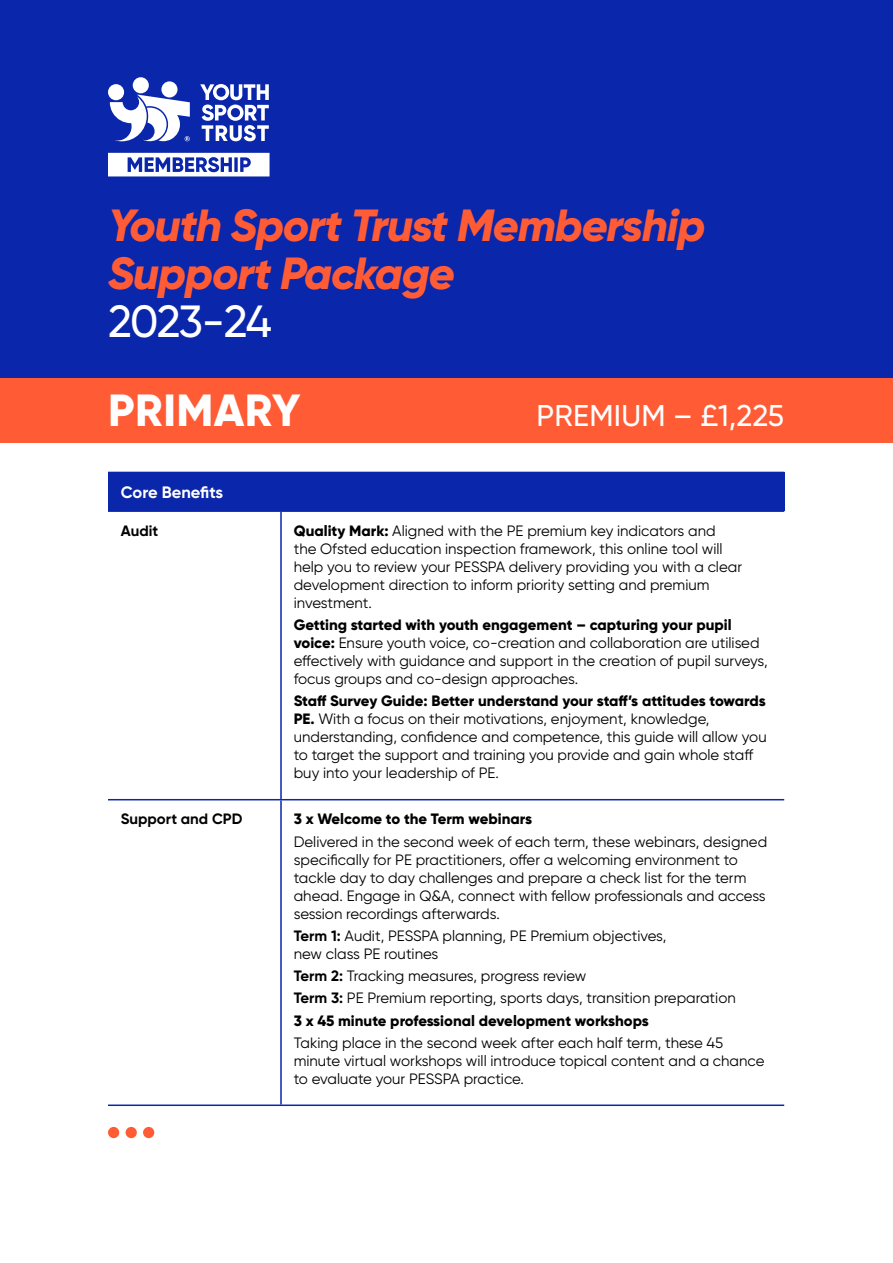
<style>
.page{position:relative;width:893px;height:1263px;background:#fff}
.page>*{position:absolute;margin:0;border:0;box-sizing:border-box;transform-origin:0 0}
.t1{font:italic 800 45px/48px "Gilroy";letter-spacing:-.025em;color:#ff5c36}
.t2{font:500 45px "Gilroy";letter-spacing:-.035em;color:#fff}
.t3{font:800 45px "Gilroy";letter-spacing:.01em;color:#fff}
.t4{font:500 30px "Gilroy";letter-spacing:.01em;color:#fff}
.t5{font:700 16.5px "Gilroy";letter-spacing:-.005em;color:#fff}
.t6{font:15px/18px "Gilroy";color:#000}
.t7{font:800 15px "Gilroy";color:#000}
.t8{font:700 15px "Gilroy";color:#000}
.s1{font-weight:800}
.s2{font-weight:700}
</style>
<div class="page">
<div style="left:108px;top:472px;width:676px;height:39px;background:#0a26aa"></div>
<hr style="left:108px;top:510px;width:173px;height:2px;background:#0a26aa">
<hr style="left:281px;top:510px;width:503px;height:2px;background:#0a26aa">
<hr style="left:280px;top:512px;width:2px;height:287px;background:#0a26aa">
<hr style="left:108px;top:799px;width:173px;height:1px;background:#0a26aa">
<hr style="left:281px;top:799px;width:503px;height:1px;background:#0a26aa">
<hr style="left:280px;top:800px;width:2px;height:304px;background:#0a26aa">
<hr style="left:108px;top:1104px;width:173px;height:2px;background:#0a26aa">
<hr style="left:281px;top:1104px;width:503px;height:2px;background:#0a26aa">
<div style="left:0;top:0;width:893px;height:380px;background:#0a26aa"></div>
<svg style="left:200px;top:84px;width:69px;height:57px"></svg>
<div style="left:108px;top:84px;width:16px;height:16px;background:#fff;border-radius:50%"></div>
<div style="left:161px;top:81px;width:17px;height:17px;background:#fff;border-radius:50%"></div>
<div style="left:133px;top:77px;width:16px;height:16px;background:#fff;border-radius:50%"></div>
<svg style="left:110px;top:95px;width:80px;height:46px"></svg>
<svg style="left:108px;top:153px;width:162px;height:23px"></svg>
<div style="left:0;top:378px;width:893px;height:65px;background:#ff5c36"></div>
<svg style="left:108px;top:1127px;width:46px;height:11px"></svg>
<h1 class="t1" style="left:108px;top:201px;width:599px">Youth Sport Trust Membership<br>Support Package</h1>
<h1 class="t2" style="left:108px;top:294px;width:165px">2023-24</h1>
<h1 class="t3" style="left:108px;top:382px;width:194px">PRIMARY</h1>
<h2 class="t4" style="left:537px;top:397px;width:249px">PREMIUM – £1,225</h2>
<p class="t5" style="left:121px;top:482px;width:104px">Core Benefits</p>
<p class="t8" style="left:121px;top:521px;width:39px">Audit</p>
<p class="t6" style="left:294px;top:521px;width:450px"><span class="s1">Quality Mark:</span> Aligned with the PE premium key indicators and the Ofsted education inspection framework, this online tool will help you to review your PESSPA delivery providing you with a clear development direction to inform priority setting and premium investment.</p>
<p class="t6" style="left:294px;top:616px;width:475px"><span class="s1">Getting started with youth engagement – capturing your pupil voice:</span> Ensure youth voice, co-creation and collaboration are utilised effectively with guidance and support in the creation of pupil surveys, focus groups and co-design approaches.</p>
<p class="t6" style="left:294px;top:692px;width:474px"><span class="s1">Staff Survey Guide: Better understand your staff’s attitudes towards PE.</span> With a focus on their motivations, enjoyment, knowledge, understanding, confidence and competence, this guide will allow you to target the support and training you provide and gain whole staff buy into your leadership of PE.</p>
<p class="t8" style="left:121px;top:810px;width:123px">Support and CPD</p>
<p class="t7" style="left:294px;top:810px;width:240px">3 x Welcome to the Term webinars</p>
<p class="t6" style="left:294px;top:832px;width:475px">Delivered in the second week of each term, these webinars, designed specifically for PE practitioners, offer a welcoming environment to tackle day to day challenges and prepare a check list for the term ahead. Engage in Q&amp;A, connect with fellow professionals and access session recordings afterwards.</p>
<p class="t6" style="left:294px;top:926px;width:374px"><span class="s2">Term 1:</span> Audit, PESSPA planning, PE Premium objectives, new class PE routines</p>
<p class="t6" style="left:294px;top:965px;width:444px;line-height:22.2px"><span class="s2">Term 2:</span> Tracking measures, progress review<br><span class="s2">Term 3:</span> PE Premium reporting, sports days, transition preparation<br><span class="s1">3 x 45 minute professional development workshops</span></p>
<p class="t6" style="left:294px;top:1033px;width:472px">Taking place in the second week after each half term, these 45 minute virtual workshops will introduce topical content and a chance to evaluate your PESSPA practice.</p>
</div>
